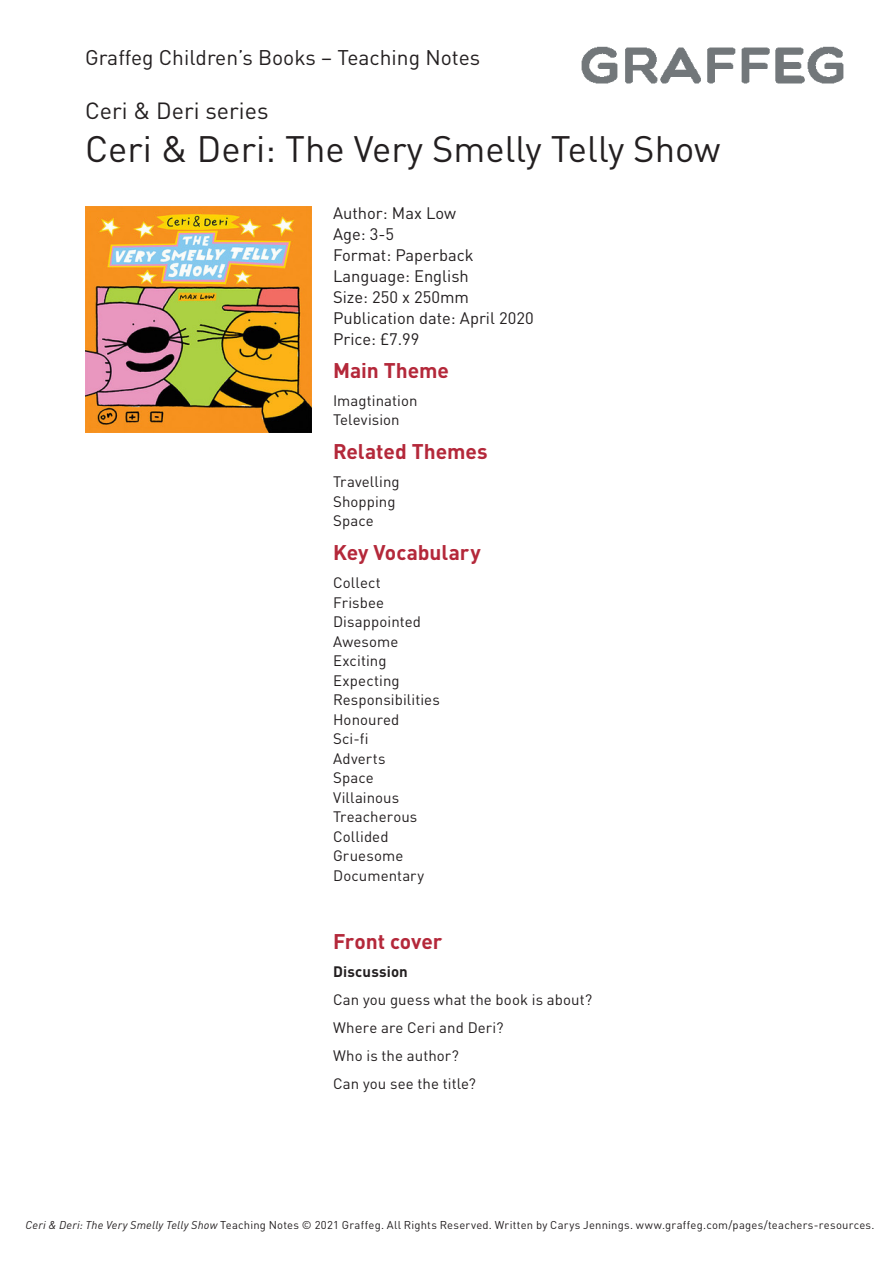
<style>
.page{position:relative;width:893px;height:1263px;background:#fff}
.page>*{position:absolute;margin:0;border:0;box-sizing:border-box;transform-origin:0 0}
.t1{font:36.3px "DIN";color:#231f20}
.t2{font:23.1px "DIN";color:#231f20}
.subheads{font:700 21px "DIN";letter-spacing:-.005em;color:#b4283a}
.t3{font:21px "DIN";color:#231f20}
.t4{font:16.5px "DIN";color:#231f20}
.subheads-2{font:15px/19.5px "DIN";letter-spacing:.01em;color:#231f20}
._4__Main_body_copy{font:15px/19.5px "DIN";letter-spacing:.005em;color:#231f20}
._4__Main_body_copy-2{font:700 15px "DIN";letter-spacing:.01em;color:#231f20}
.t5{font:11.25px "DIN";letter-spacing:.02em;color:#231f20}
.s1{font-style:italic}
</style>
<div class="page">
<img style="left:85px;top:206px;width:227px;height:226px">
<img style="left:581px;top:46px;width:263px;height:38px">
<p class="t3" style="left:85px;top:45px;width:397px">Graffeg Children’s Books – Teaching Notes</p>
<p class="t2" style="left:85px;top:96px;width:185px">Ceri &amp; Deri series</p>
<p class="t1" style="left:85px;top:126px;width:637px">Ceri &amp; Deri: The Very Smelly Telly Show</p>
<p class="t4" style="left:333px;top:203px;width:125px">Author: Max Low</p>
<p class="t4" style="left:333px;top:224px;width:63px">Age: 3-5</p>
<p class="t4" style="left:333px;top:245px;width:142px">Format: Paperback</p>
<p class="t4" style="left:333px;top:266px;width:137px">Language: English</p>
<p class="t4" style="left:333px;top:287px;width:137px">Size: 250 x 250mm</p>
<p class="t4" style="left:333px;top:308px;width:202px">Publication date: April 2020</p>
<p class="t4" style="left:333px;top:329px;width:88px">Price: £7.99</p>
<p class="subheads" style="left:333px;top:356px;width:117px">Main Theme</p>
<p class="_4__Main_body_copy" style="left:333px;top:390px;width:86px">Imagtination<br>Television</p>
<p class="subheads" style="left:333px;top:438px;width:156px">Related Themes</p>
<p class="_4__Main_body_copy" style="left:333px;top:472px;width:68px">Travelling<br>Shopping<br>Space</p>
<p class="subheads" style="left:333px;top:539px;width:149px">Key Vocabulary</p>
<p class="subheads-2" style="left:333px;top:573px;width:108px">Collect<br>Frisbee<br>Disappointed<br>Awesome<br>Exciting<br>Expecting<br>Responsibilities<br>Honoured<br>Sci-fi<br>Adverts<br>Space<br>Villainous<br>Treacherous<br>Collided<br>Gruesome<br>Documentary</p>
<p class="subheads" style="left:333px;top:927px;width:111px">Front cover</p>
<p class="_4__Main_body_copy-2" style="left:333px;top:961px;width:76px">Discussion</p>
<p class="_4__Main_body_copy" style="left:333px;top:989px;width:261px">Can you guess what the book is about?</p>
<p class="_4__Main_body_copy" style="left:333px;top:1017px;width:172px">Where are Ceri and Deri?</p>
<p class="_4__Main_body_copy" style="left:333px;top:1045px;width:127px">Who is the author?</p>
<p class="_4__Main_body_copy" style="left:333px;top:1073px;width:144px">Can you see the title?</p>
<p class="t5" style="left:26px;top:1218px;width:851px"><span class="s1">Ceri &amp; Deri: The Very Smelly Telly Show</span> Teaching Notes © 2021 Graffeg. All Rights Reserved. Written by Carys Jennings. www.graffeg.com/pages/teachers-resources.</p>
</div>
